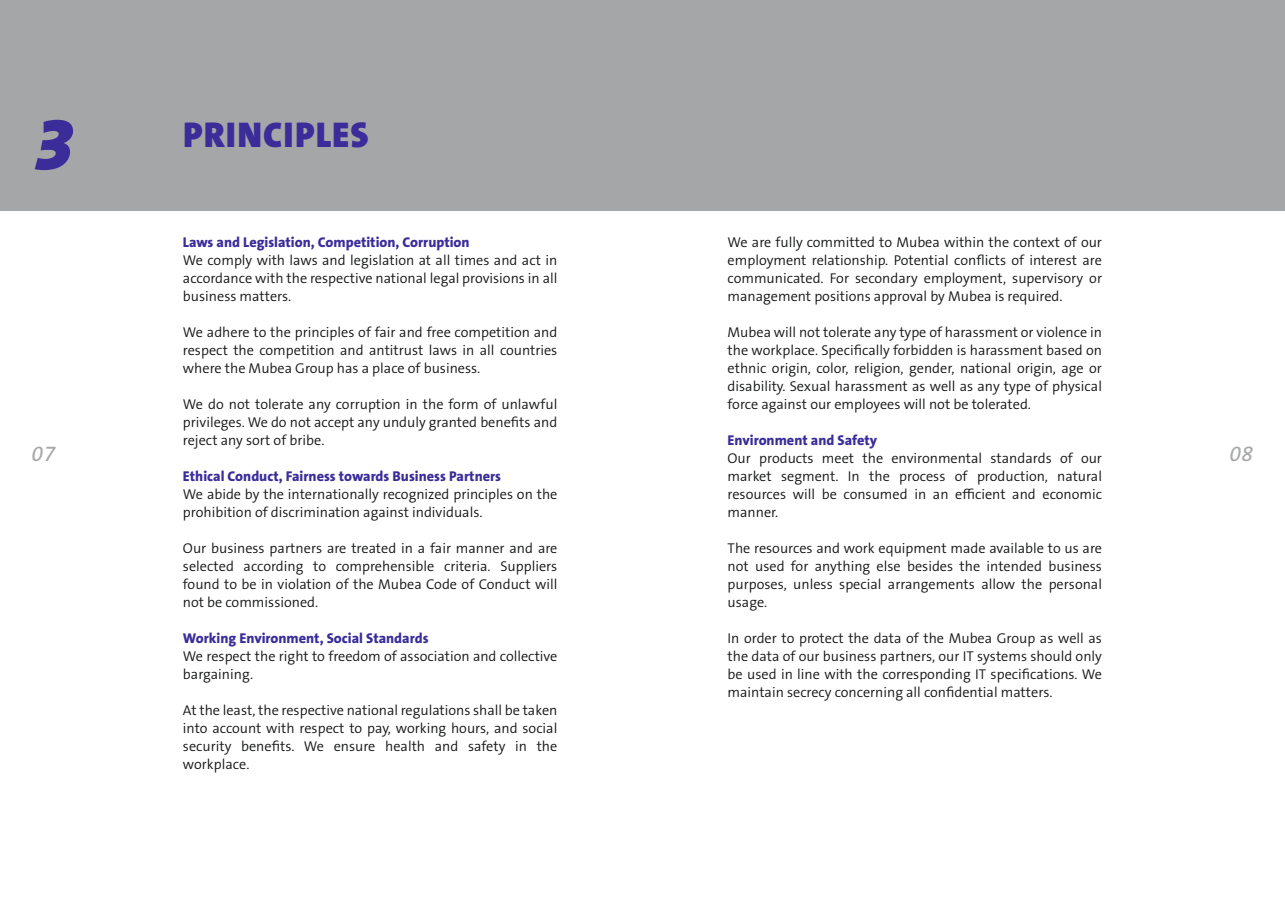
<style>
.page{position:relative;width:1285px;height:919px;background:#fff}
.page>*{position:absolute;margin:0;border:0;box-sizing:border-box;transform-origin:0 0}
.t1{font:italic 900 72px "The Sans B W9";color:#3a2d9a}
.t2{font:900 36px "The Sans B W9";letter-spacing:.025em;color:#3a2d9a}
.t3{font:italic 21px "The Sans B W5 Plain";color:#a5a6a7}
.Fließtext{font:300 14.25px/18px "The Sans B W4";color:#151616;text-align:justify}
.Fließtext-2{font:800 14.25px "The Sans B W8";color:#3a2d9a}
</style>
<div class="page">
<div style="left:0;top:0;width:1284px;height:211px;background:#a5a6a7"></div>
<p class="t1" style="left:34px;top:97px;width:41px">3</p>
<p class="t2" style="left:183px;top:112px;width:187px">PRINCIPLES</p>
<p class="Fließtext-2" style="left:183px;top:233px;width:288px">Laws and Legislation, Competition, Corruption</p>
<p class="Fließtext" style="left:183px;top:251px;width:376px">We comply with laws and legislation at all times and act in accordance with the respective national legal provisions in all business matters.</p>
<p class="Fließtext" style="left:183px;top:323px;width:376px">We adhere to the principles of fair and free competition and respect the competition and antitrust laws in all countries where the Mubea Group has a place of business.</p>
<p class="Fließtext" style="left:183px;top:395px;width:376px">We do not tolerate any corruption in the form of unlawful privileges. We do not accept any unduly granted benefits and reject any sort of bribe.</p>
<p class="Fließtext-2" style="left:183px;top:467px;width:319px">Ethical Conduct, Fairness towards Business Partners</p>
<p class="Fließtext" style="left:183px;top:485px;width:376px">We abide by the internationally recognized principles on the prohibition of discrimination against individuals.</p>
<p class="Fließtext" style="left:183px;top:539px;width:376px">Our business partners are treated in a fair manner and are selected according to comprehensible criteria. Suppliers found to be in violation of the Mubea Code of Conduct will not be commissioned.</p>
<p class="Fließtext-2" style="left:183px;top:629px;width:247px">Working Environment, Social Standards</p>
<p class="Fließtext" style="left:183px;top:647px;width:376px">We respect the right to freedom of association and collective bargaining.</p>
<p class="Fließtext" style="left:183px;top:701px;width:376px">At the least, the respective national regulations shall be taken into account with respect to pay, working hours, and social security benefits. We ensure health and safety in the workplace.</p>
<p class="Fließtext" style="left:727px;top:233px;width:376px">We are fully committed to Mubea within the context of our employment relationship. Potential conflicts of interest are communicated. For secondary employment, supervisory or management positions approval by Mubea is required.</p>
<p class="Fließtext" style="left:727px;top:323px;width:376px">Mubea will not tolerate any type of harassment or violence in the workplace. Specifically forbidden is harassment based on ethnic origin, color, religion, gender, national origin, age or disability. Sexual harassment as well as any type of physical force against our employees will not be tolerated.</p>
<p class="Fließtext-2" style="left:727px;top:431px;width:151px">Environment and Safety</p>
<p class="Fließtext" style="left:727px;top:449px;width:376px">Our products meet the environmental standards of our market segment. In the process of production, natural resources will be consumed in an efficient and economic manner.</p>
<p class="Fließtext" style="left:727px;top:539px;width:376px">The resources and work equipment made available to us are not used for anything else besides the intended business purposes, unless special arrangements allow the personal usage.</p>
<p class="Fließtext" style="left:727px;top:629px;width:376px">In order to protect the data of the Mubea Group as well as the data of our business partners, our IT systems should only be used in line with the corresponding IT specifications. We maintain secrecy concerning all confidential matters.</p>
<p class="t3" style="left:32px;top:440px;width:25px">07</p>
<p class="t3" style="left:1229px;top:440px;width:25px">08</p>
</div>
